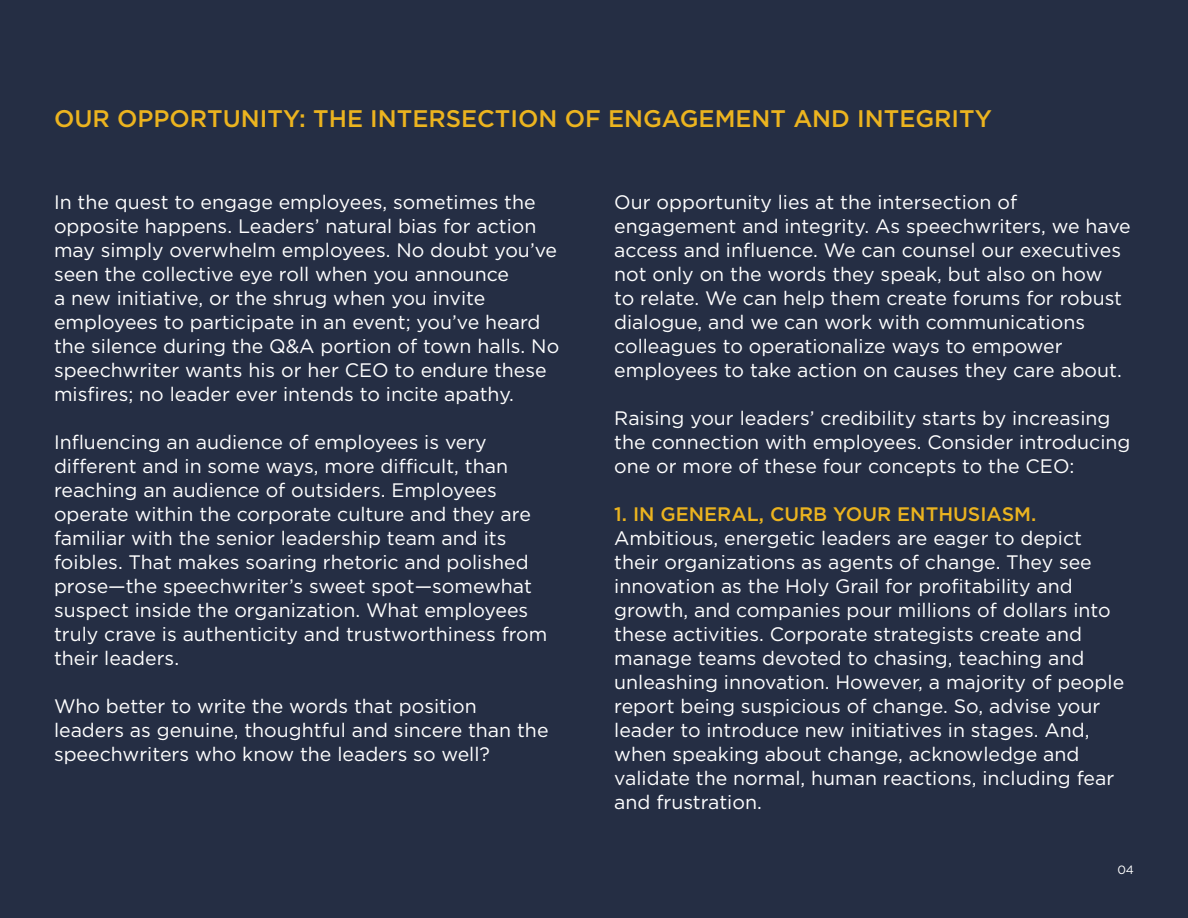
<style>
.page{position:relative;width:1188px;height:918px;background:#252e44}
.page>*{position:absolute;margin:0;border:0;box-sizing:border-box;transform-origin:0 0}
.t1{font:500 24px "Gotham";color:#ecb41f}
.t2{font:19.5px/24px "Gotham";color:#fff}
.t3{font:500 19.5px "Gotham";color:#ecb41f}
.t4{font:12px "Gotham";color:#fff}
</style>
<div class="page">
<p class="t1" style="left:54px;top:103px;width:939px">OUR OPPORTUNITY: THE INTERSECTION OF ENGAGEMENT AND INTEGRITY</p>
<p class="t2" style="left:54px;top:189px;width:507px">In the quest to engage employees, sometimes the opposite happens. Leaders’ natural bias for action may simply overwhelm employees. No doubt you’ve seen the collective eye roll when you announce<br>a new initiative, or the shrug when you invite employees to participate in an event; you’ve heard the silence during the Q&amp;A portion of town halls. No speechwriter wants his or her CEO to endure these misfires; no leader ever intends to incite apathy.</p>
<p class="t2" style="left:54px;top:430px;width:495px">Influencing an audience of employees is very different and in some ways, more difficult, than reaching an audience of outsiders. Employees operate within the corporate culture and they are familiar with the senior leadership team and its foibles. That makes soaring rhetoric and polished prose—the speechwriter’s sweet spot—somewhat suspect inside the organization. What employees truly crave is authenticity and trustworthiness from their leaders.</p>
<p class="t2" style="left:54px;top:694px;width:496px">Who better to write the words that position leaders as genuine, thoughtful and sincere than the speechwriters who know the leaders so well?</p>
<p class="t2" style="left:614px;top:190px;width:518px">Our opportunity lies at the intersection of engagement and integrity. As speechwriters, we have access and influence. We can counsel our executives not only on the words they speak, but also on how<br>to relate. We can help them create forums for robust dialogue, and we can work with communications colleagues to operationalize ways to empower employees to take action on causes they care about.</p>
<p class="t2" style="left:614px;top:406px;width:518px">Raising your leaders’ credibility starts by increasing the connection with employees. Consider introducing one or more of these four concepts to the CEO:</p>
<p class="t3" style="left:614px;top:501px;width:424px">1. IN GENERAL, CURB YOUR ENTHUSIASM.</p>
<p class="t2" style="left:614px;top:526px;width:511px">Ambitious, energetic leaders are eager to depict their organizations as agents of change. They see innovation as the Holy Grail for profitability and growth, and companies pour millions of dollars into these activities. Corporate strategists create and manage teams devoted to chasing, teaching and unleashing innovation. However, a majority of people report being suspicious of change. So, advise your leader to introduce new initiatives in stages. And, when speaking about change, acknowledge and validate the normal, human reactions, including fear and frustration.</p>
<p class="t4" style="left:1117px;top:862px;width:18px">04</p>
</div>
